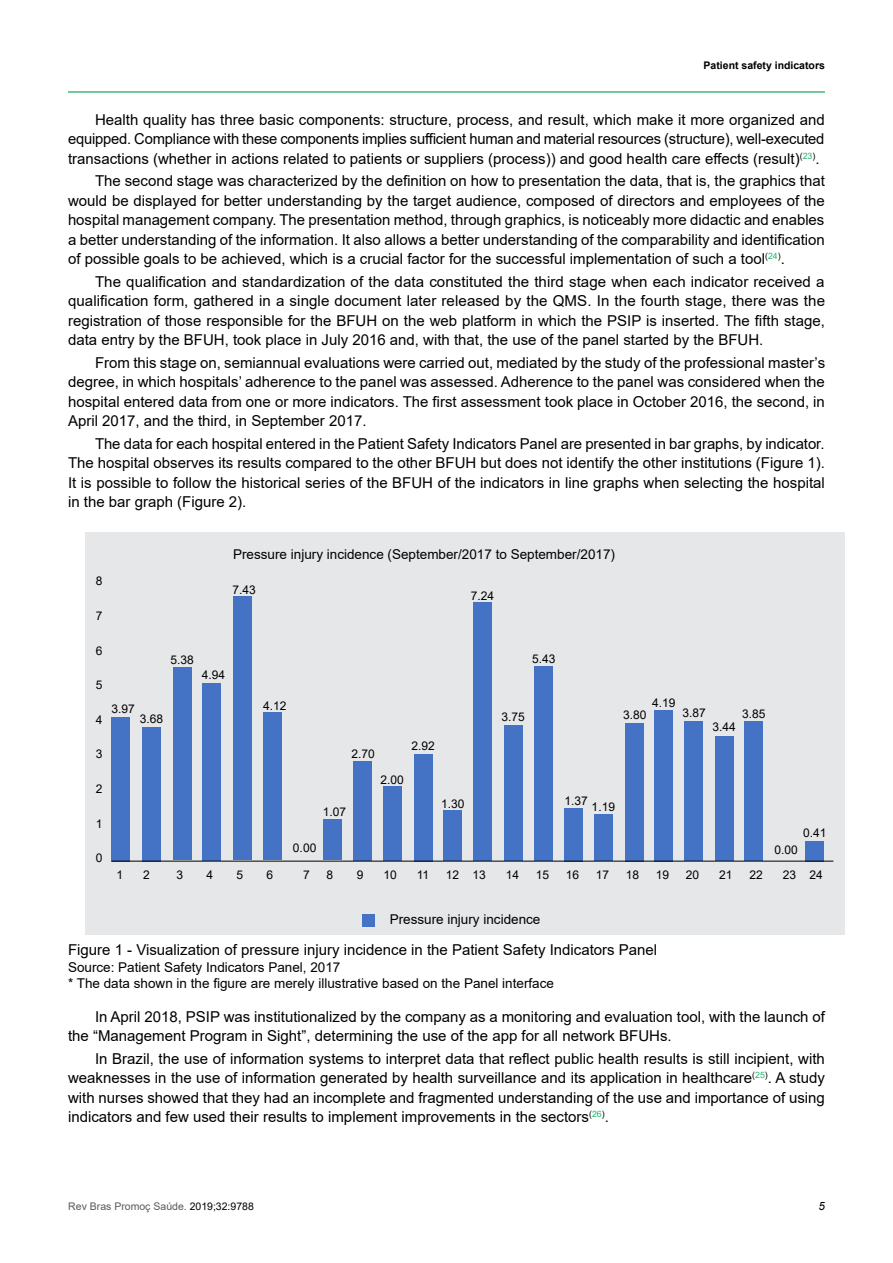
<style>
.page{position:relative;width:893px;height:1263px;background:#fff}
.page>*{position:absolute;margin:0;border:0;box-sizing:border-box;transform-origin:0 0}
.t1{font:15px/19.5px "Arial";color:#000;text-align:justify}
.t2{font:13.5px/16.2px "Arial";color:#000}
.t3{font:12px "Arial";color:#000}
.t4{font:italic 11.4px "Arial";color:#000}
.t5{font:10.5px "Arial";color:#58595b}
.t6{font:700 10.5px "Arial";color:#000}
.s1{color:#000}
</style>
<div class="page">
<hr style="left:68px;top:91px;width:757px;height:2px;background:#41b878">
<div style="left:85px;top:531px;width:759px;height:403px;background:#e6e7e8"></div>
<div style="left:112px;top:717px;width:18px;height:144px;background:#4472c4"></div>
<div style="left:142px;top:727px;width:19px;height:134px;background:#4472c4"></div>
<div style="left:173px;top:667px;width:18px;height:193px;background:#4472c4"></div>
<div style="left:203px;top:683px;width:18px;height:178px;background:#4472c4"></div>
<div style="left:234px;top:596px;width:18px;height:264px;background:#4472c4"></div>
<div style="left:263px;top:713px;width:19px;height:147px;background:#4472c4"></div>
<div style="left:324px;top:819px;width:18px;height:41px;background:#4472c4"></div>
<div style="left:353px;top:761px;width:19px;height:100px;background:#4472c4"></div>
<div style="left:383px;top:786px;width:18px;height:75px;background:#4472c4"></div>
<div style="left:414px;top:754px;width:18px;height:107px;background:#4472c4"></div>
<div style="left:444px;top:811px;width:18px;height:50px;background:#4472c4"></div>
<div style="left:473px;top:603px;width:19px;height:258px;background:#4472c4"></div>
<div style="left:504px;top:725px;width:18px;height:136px;background:#4472c4"></div>
<div style="left:535px;top:666px;width:18px;height:195px;background:#4472c4"></div>
<div style="left:564px;top:808px;width:19px;height:53px;background:#4472c4"></div>
<div style="left:594px;top:814px;width:18px;height:47px;background:#4472c4"></div>
<div style="left:625px;top:723px;width:18px;height:138px;background:#4472c4"></div>
<div style="left:655px;top:710px;width:18px;height:151px;background:#4472c4"></div>
<div style="left:684px;top:721px;width:19px;height:140px;background:#4472c4"></div>
<div style="left:715px;top:736px;width:18px;height:125px;background:#4472c4"></div>
<div style="left:745px;top:721px;width:18px;height:140px;background:#4472c4"></div>
<div style="left:805px;top:841px;width:18px;height:20px;background:#4472c4"></div>
<div style="left:362px;top:914px;width:13px;height:13px;background:#4472c4"></div>
<hr style="left:112px;top:861px;width:721px;height:1px;background:#000">
<p class="t6" style="left:704px;top:58px;width:123px">Patient safety indicators</p>
<p class="t1" style="left:68px;top:110px;width:758px;text-indent:27px">Health quality has three basic components: structure, process, and result, which make it more organized and equipped. Compliance with these components implies sufficient human and material resources (structure), well-executed transactions (whether in actions related to patients or suppliers (process)) and good health care effects (result)<sup>(</sup><sup>23</sup><sup>)</sup>.</p>
<p class="t1" style="left:68px;top:171px;width:758px;text-indent:27px">The second stage was characterized by the definition on how to presentation the data, that is, the graphics that would be displayed for better understanding by the target audience, composed of directors and employees of the hospital management company. The presentation method, through graphics, is noticeably more didactic and enables a better understanding of the information. It also allows a better understanding of the comparability and identification of possible goals to be achieved, which is a crucial factor for the successful implementation of such a tool<sup>(</sup><sup>24</sup><sup>)</sup>.</p>
<p class="t1" style="left:68px;top:272px;width:758px;text-indent:27px">The qualification and standardization of the data constituted the third stage when each indicator received a qualification form, gathered in a single document later released by the QMS. In the fourth stage, there was the registration of those responsible for the BFUH on the web platform in which the PSIP is inserted. The fifth stage, data entry by the BFUH, took place in July 2016 and, with that, the use of the panel started by the BFUH.</p>
<p class="t1" style="left:68px;top:353px;width:759px;text-indent:27px">From this stage on, semiannual evaluations were carried out, mediated by the study of the professional master’s degree, in which hospitals’ adherence to the panel was assessed. Adherence to the panel was considered when the hospital entered data from one or more indicators. The first assessment took place in October 2016, the second, in April 2017, and the third, in September 2017.</p>
<p class="t1" style="left:68px;top:434px;width:758px;text-indent:27px">The data for each hospital entered in the Patient Safety Indicators Panel are presented in bar graphs, by indicator.<br>The hospital observes its results compared to the other BFUH but does not identify the other institutions (Figure 1).<br>It is possible to follow the historical series of the BFUH of the indicators in line graphs when selecting the hospital in the bar graph (Figure 2).</p>
<p class="t3" style="left:96px;top:573px;width:8px">8</p>
<p class="t3" style="left:96px;top:607px;width:8px">7</p>
<p class="t3" style="left:96px;top:642px;width:8px">6</p>
<p class="t3" style="left:96px;top:677px;width:8px">5</p>
<p class="t3" style="left:96px;top:711px;width:8px">4</p>
<p class="t3" style="left:96px;top:746px;width:8px">3</p>
<p class="t3" style="left:96px;top:780px;width:8px">2</p>
<p class="t3" style="left:96px;top:815px;width:8px">1</p>
<p class="t3" style="left:96px;top:850px;width:8px">0</p>
<p class="t2" style="left:233px;top:546px;width:383px">Pressure injury incidence (September/2017 to September/2017)</p>
<p class="t3" style="left:233px;top:581px;width:25px">7.43</p>
<p class="t3" style="left:471px;top:588px;width:25px">7.24</p>
<p class="t3" style="left:171px;top:652px;width:25px">5.38</p>
<p class="t3" style="left:202px;top:667px;width:25px">4.94</p>
<p class="t3" style="left:112px;top:700px;width:25px">3.97</p>
<p class="t3" style="left:140px;top:710px;width:25px">3.68</p>
<p class="t3" style="left:263px;top:697px;width:25px">4.12</p>
<p class="t3" style="left:352px;top:746px;width:25px">2.70</p>
<p class="t3" style="left:323px;top:803px;width:25px">1.07</p>
<p class="t3" style="left:381px;top:771px;width:25px">2.00</p>
<p class="t3" style="left:411px;top:738px;width:25px">2.92</p>
<p class="t3" style="left:441px;top:795px;width:25px">1.30</p>
<p class="t3" style="left:532px;top:650px;width:25px">5.43</p>
<p class="t3" style="left:501px;top:709px;width:25px">3.75</p>
<p class="t3" style="left:652px;top:695px;width:25px">4.19</p>
<p class="t3" style="left:623px;top:707px;width:25px">3.80</p>
<p class="t3" style="left:682px;top:705px;width:25px">3.87</p>
<p class="t3" style="left:742px;top:706px;width:25px">3.85</p>
<p class="t3" style="left:713px;top:719px;width:25px">3.44</p>
<p class="t3" style="left:564px;top:792px;width:25px">1.37</p>
<p class="t3" style="left:592px;top:799px;width:25px">1.19</p>
<p class="t3" style="left:803px;top:825px;width:25px">0.41</p>
<p class="t3" style="left:293px;top:840px;width:25px">0.00</p>
<p class="t3" style="left:774px;top:841px;width:25px">0.00</p>
<p class="t3" style="left:116px;top:866px;width:8px">1</p>
<p class="t3" style="left:143px;top:866px;width:8px">2</p>
<p class="t3" style="left:176px;top:866px;width:8px">3</p>
<p class="t3" style="left:207px;top:866px;width:8px">4</p>
<p class="t3" style="left:237px;top:866px;width:8px">5</p>
<p class="t3" style="left:267px;top:866px;width:8px">6</p>
<p class="t3" style="left:303px;top:866px;width:8px">7</p>
<p class="t3" style="left:327px;top:866px;width:8px">8</p>
<p class="t3" style="left:357px;top:866px;width:8px">9</p>
<p class="t3" style="left:383px;top:866px;width:15px">10</p>
<p class="t3" style="left:417px;top:866px;width:14px">11</p>
<p class="t3" style="left:446px;top:866px;width:42px">12 13</p>
<p class="t3" style="left:506px;top:866px;width:15px">14</p>
<p class="t3" style="left:536px;top:866px;width:15px">15</p>
<p class="t3" style="left:566px;top:866px;width:15px">16</p>
<p class="t3" style="left:596px;top:866px;width:15px">17</p>
<p class="t3" style="left:626px;top:866px;width:15px">18</p>
<p class="t3" style="left:656px;top:866px;width:15px">19</p>
<p class="t3" style="left:686px;top:866px;width:15px">20</p>
<p class="t3" style="left:719px;top:866px;width:15px">21</p>
<p class="t3" style="left:749px;top:866px;width:15px">22</p>
<p class="t3" style="left:783px;top:866px;width:42px">23 24</p>
<p class="t2" style="left:390px;top:911px;width:152px">Pressure injury incidence</p>
<p class="t1" style="left:68px;top:940px;width:591px">Figure 1 - Visualization of pressure injury incidence in the Patient Safety Indicators Panel</p>
<p class="t2" style="left:68px;top:959px;width:487px">Source: Patient Safety Indicators Panel, 2017<br>* The data shown in the figure are merely illustrative based on the Panel interface</p>
<p class="t1" style="left:68px;top:1006px;width:758px;text-indent:27px">In April 2018, PSIP was institutionalized by the company as a monitoring and evaluation tool, with the launch of the “Management Program in Sight”, determining the use of the app for all network BFUHs.</p>
<p class="t1" style="left:68px;top:1048px;width:758px;text-indent:27px">In Brazil, the use of information systems to interpret data that reflect public health results is still incipient, with weaknesses in the use of information generated by health surveillance and its application in healthcare<sup>(</sup><sup>25</sup><sup>)</sup>. A study with nurses showed that they had an incomplete and fragmented understanding of the use and importance of using indicators and few used their results to implement improvements in the sectors<sup>(</sup><sup>26</sup><sup>)</sup>.</p>
<p class="t5" style="left:68px;top:1198px;width:187px">Rev Bras Promoç Saúde. <span class="s1">2019;32:9788</span></p>
<p class="t4" style="left:819px;top:1198px;width:8px">5</p>
</div>
